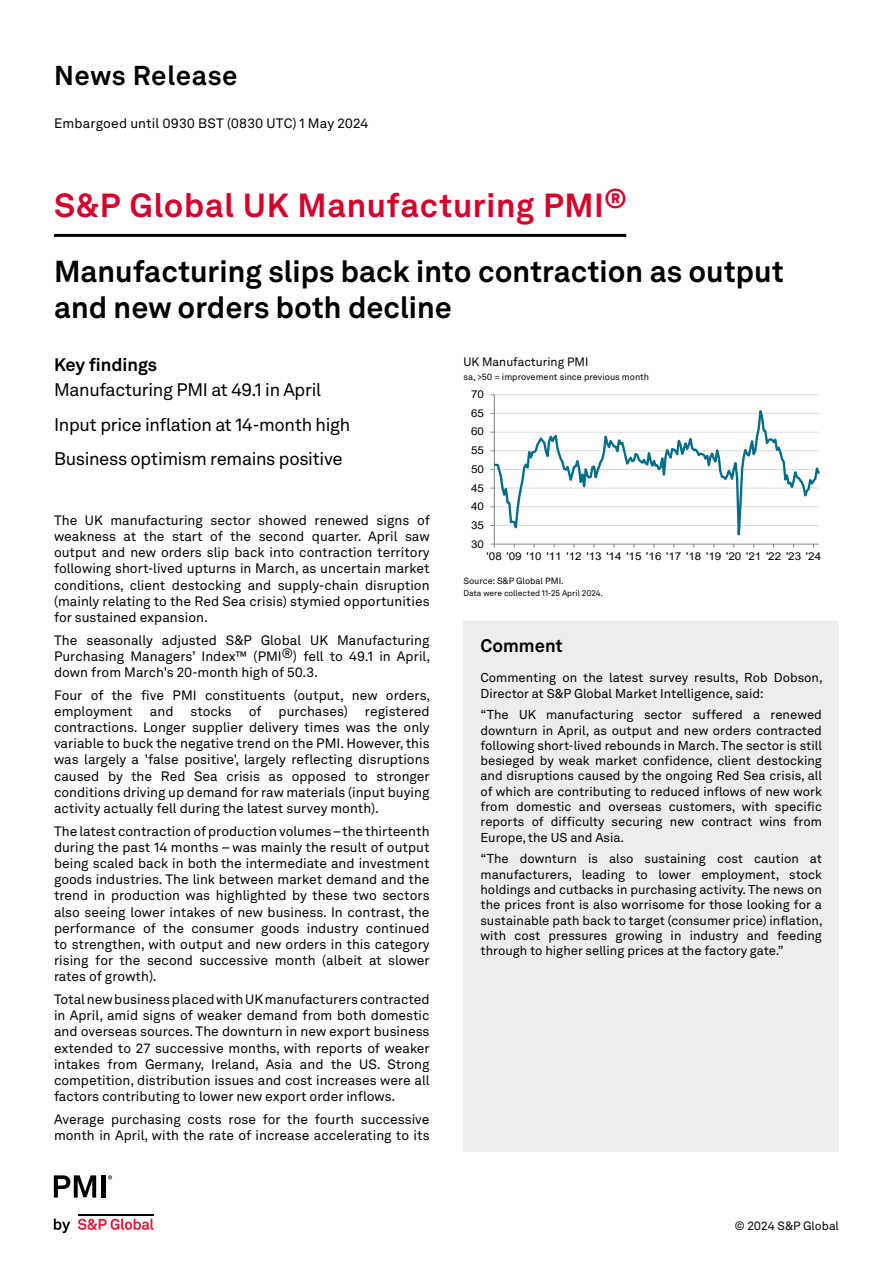
<style>
.page{position:relative;width:893px;height:1263px;background:#fff}
.page>*{position:absolute;margin:0;border:0;box-sizing:border-box;transform-origin:0 0}
.t1{font:700 33px "Akkurat LL";letter-spacing:.015em;color:#d6002a}
.t2{font:700 30px/36px "Akkurat LL";color:#000}
.t3{font:700 27px "Akkurat LL";letter-spacing:.025em;color:#000}
.t4{font:18px/34.3px "Akkurat LL";letter-spacing:-.02em;color:#000}
.t5{font:700 18px "Akkurat LL";color:#000}
.t6{font:13.5px/16.2px "Akkurat LL";color:#000;text-align:justify}
.t7{font:12.75px/15.3px "Akkurat LL";color:#000;text-align:justify}
.t8{font:12px "Akkurat LL";color:#000}
.t9{font:10.8px "Arial";color:#000;scale:1.08 1}
.t10{font:9px "Akkurat LL";color:#000}
.t11{font:8.25px "Akkurat LL";color:#000}
</style>
<div class="page">
<svg style="left:54px;top:1218px;width:16px;height:15px"></svg>
<svg style="left:78px;top:1218px;width:75px;height:12px"></svg>
<hr style="left:78px;top:1213px;width:75px;height:2px;background:#000">
<svg style="left:54px;top:1175px;width:42px;height:22px"></svg>
<div style="left:101px;top:1175px;width:5px;height:22px;background:#000"></div>
<svg style="left:108px;top:1175px;width:4px;height:4px"></svg>
<hr style="left:494px;top:394px;width:325px;height:1px;background:#d9d9d9">
<hr style="left:494px;top:395px;width:1px;height:149px;background:#868686">
<svg style="left:494px;top:398px;width:325px;height:147px"></svg>
<hr style="left:54px;top:234px;width:572px;height:3px;background:#000">
<div style="left:463px;top:621px;width:376px;height:51px;background:#ededed"></div>
<div style="left:463px;top:672px;width:376px;height:480px;background:#ededed"></div>
<h3 class="t3" style="left:54px;top:55px;width:185px">News Release</h3>
<p class="t6" style="left:54px;top:114px;width:316px">Embargoed until 0930 BST (0830 UTC) 1 May 2024</p>
<h1 class="t1" style="left:54px;top:180px;width:574px">S&amp;P Global UK Manufacturing PMI<sup>®</sup></h1>
<h2 class="t2" style="left:54px;top:252px;width:731px">Manufacturing slips back into contraction as output and new orders both decline</h2>
<h3 class="t5" style="left:54px;top:351px;width:105px">Key findings</h3>
<p class="t8" style="left:463px;top:353px;width:127px">UK Manufacturing PMI</p>
<p class="t10" style="left:463px;top:370px;width:187px">sa, &gt;50 = improvement since previous month</p>
<h3 class="t4" style="left:54px;top:372px;width:298px">Manufacturing PMI at 49.1 in April<br>Input price inflation at 14-month high<br>Business optimism remains positive</h3>
<p class="t9" style="left:471px;top:387px;width:13px">70</p>
<p class="t9" style="left:471px;top:405px;width:13px">65</p>
<p class="t9" style="left:471px;top:424px;width:13px">60</p>
<p class="t9" style="left:471px;top:443px;width:13px">55</p>
<p class="t9" style="left:471px;top:462px;width:13px">50</p>
<p class="t9" style="left:471px;top:480px;width:13px">45</p>
<p class="t6" style="left:54px;top:511px;width:377px">The UK manufacturing sector showed renewed signs of weakness at the start of the second quarter. April saw output and new orders slip back into contraction territory following short-lived upturns in March, as uncertain market conditions, client destocking and supply-chain disruption (mainly relating to the Red Sea crisis) stymied opportunities for sustained expansion.</p>
<p class="t6" style="left:54px;top:631px;width:378px">The seasonally adjusted S&amp;P Global UK Manufacturing Purchasing Managers’ Index™ (PMI®) fell to 49.1 in April, down from March's 20-month high of 50.3.</p>
<p class="t6" style="left:54px;top:686px;width:378px">Four of the five PMI constituents (output, new orders, employment</p>
<p class="t6" style="left:150px;top:702px;width:25px">and</p>
<p class="t6" style="left:191px;top:702px;width:43px">stocks</p>
<p class="t6" style="left:249px;top:702px;width:100px">of purchases)</p>
<p class="t6" style="left:54px;top:702px;width:377px;text-indent:311px">registered contractions. Longer supplier delivery times was the only variable to buck the negative trend on the PMI. However, this was largely a 'false positive', largely reflecting disruptions caused by the Red Sea crisis as opposed to stronger conditions driving up demand for raw materials (input buying activity actually fell during the latest survey month).</p>
<p class="t6" style="left:54px;top:822px;width:377px">The latest contraction of production volumes – the thirteenth during the past 14 months – was mainly the result of output being scaled back in both the intermediate and investment goods industries. The link between market demand and the trend in production was highlighted by these two sectors also seeing lower intakes of new business. In contrast, the performance of the consumer goods industry continued to strengthen, with output and new orders in this category rising for the second successive month (albeit at slower rates of growth).</p>
<p class="t6" style="left:54px;top:990px;width:377px">Total new business placed with UK manufacturers contracted in April, amid signs of weaker demand from both domestic and overseas sources. The downturn in new export business extended to 27 successive months, with reports of weaker intakes from Germany, Ireland, Asia and the US. Strong competition, distribution issues and cost increases were all factors contributing to lower new export order inflows.</p>
<p class="t6" style="left:54px;top:1110px;width:377px">Average purchasing costs rose for the fourth successive month in April, with the rate of increase accelerating to its</p>
<p class="t9" style="left:471px;top:499px;width:13px">40</p>
<p class="t9" style="left:471px;top:518px;width:13px">35</p>
<p class="t9" style="left:471px;top:536px;width:13px">30</p>
<p class="t9" style="left:487px;top:549px;width:311px">'08 '09 '10 '11 '12 '13 '14 '15 '16 '17 '18 '19 '20 '21 '22 '23 '24</p>
<p class="t10" style="left:463px;top:574px;width:102px">Source: S&amp;P Global PMI.</p>
<p class="t11" style="left:463px;top:587px;width:141px">Data were collected 11-25 April 2024.</p>
<h3 class="t5" style="left:480px;top:632px;width:84px">Comment</h3>
<p class="t7" style="left:480px;top:669px;width:344px">Commenting on the latest survey results, Rob Dobson,<br>Director at S&amp;P Global Market Intelligence, said:</p>
<p class="t7" style="left:480px;top:706px;width:343px">“The UK manufacturing sector suffered a renewed downturn in April, as output and new orders contracted following short-lived rebounds in March. The sector is still besieged by weak market confidence, client destocking and disruptions caused by the ongoing Red Sea crisis, all of which are contributing to reduced inflows of new work from domestic and overseas customers, with specific reports of difficulty securing new contract wins from Europe, the US and Asia.</p>
<p class="t7" style="left:480px;top:850px;width:344px">“The downturn is also sustaining cost caution at manufacturers, leading to lower employment, stock holdings and cutbacks in purchasing activity. The news on the prices front is also worrisome for those looking for a sustainable path back to target (consumer price) inflation, with cost pressures growing in industry and feeding through to higher selling prices at the factory gate.”</p>
<p class="t8" style="left:735px;top:1216px;width:106px">© 2024 S&amp;P Global</p>
</div>
